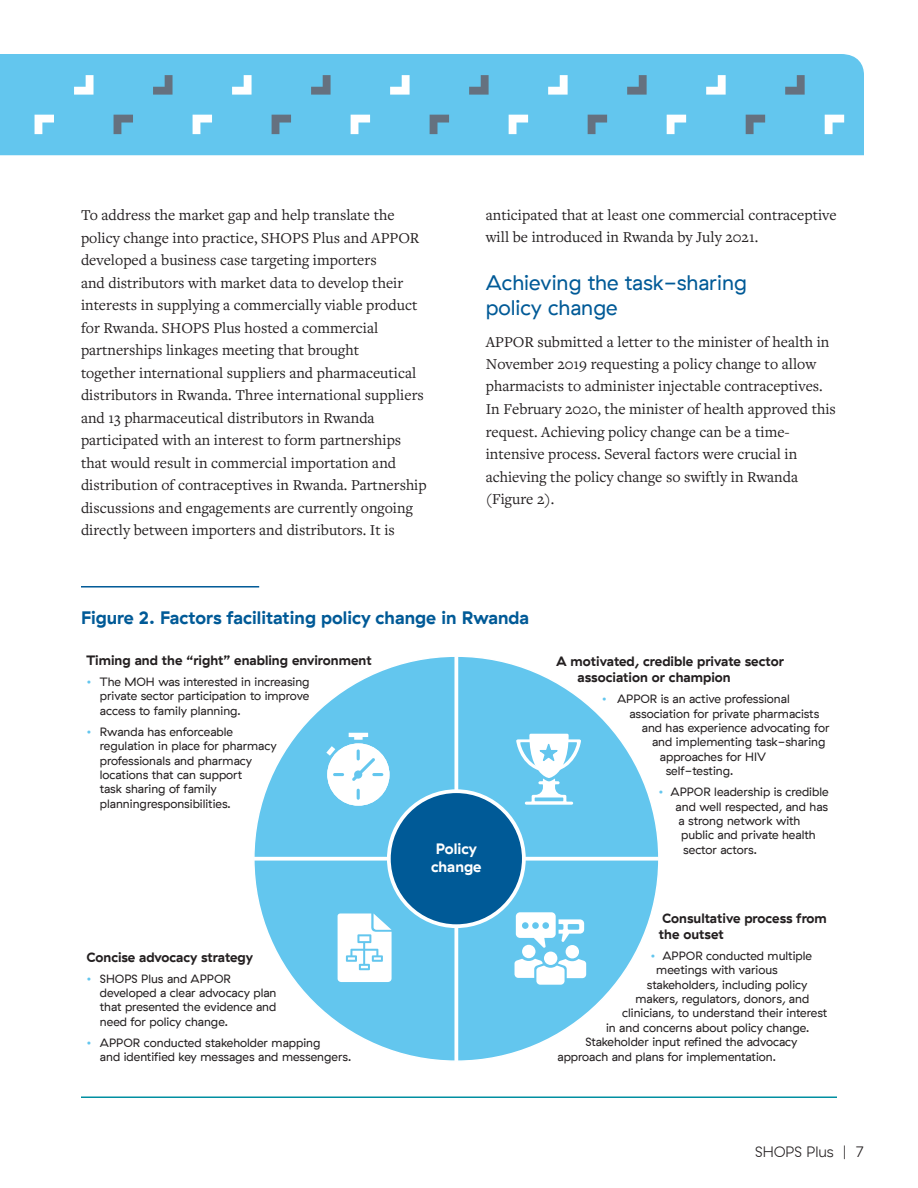
<style>
.page{position:relative;width:918px;height:1188px;background:#fff}
.page>*{position:absolute;margin:0;border:0;box-sizing:border-box;transform-origin:0 0}
.t1{font:21px/25.2px "GT Haptik";color:#005a97}
.t2{font:700 18px "GT Haptik";color:#005a97}
.t3{font:15.75px/22.5px "Freight Text Pro";color:#231f20}
.t4{font:300 15px "GT Haptik";color:#231f20}
.t5{font:700 13.5px/16.2px "GT Haptik";color:#231f20}
.t6{font:12px/14.4px "GT Haptik";color:#231f20}
.s1{color:#63c6ee}
</style>
<div class="page">
<div style="left:0;top:54px;width:864px;height:101px;background:#63c6ee"></div>
<svg style="left:74px;top:75px;width:20px;height:20px"></svg>
<svg style="left:114px;top:115px;width:19px;height:19px"></svg>
<svg style="left:153px;top:75px;width:20px;height:20px"></svg>
<svg style="left:193px;top:115px;width:19px;height:19px"></svg>
<svg style="left:232px;top:75px;width:20px;height:20px"></svg>
<svg style="left:272px;top:115px;width:19px;height:19px"></svg>
<svg style="left:311px;top:75px;width:20px;height:20px"></svg>
<svg style="left:351px;top:115px;width:19px;height:19px"></svg>
<svg style="left:390px;top:75px;width:20px;height:20px"></svg>
<svg style="left:430px;top:115px;width:19px;height:19px"></svg>
<svg style="left:469px;top:75px;width:20px;height:20px"></svg>
<svg style="left:509px;top:115px;width:19px;height:19px"></svg>
<svg style="left:548px;top:75px;width:20px;height:20px"></svg>
<svg style="left:588px;top:115px;width:19px;height:19px"></svg>
<svg style="left:627px;top:75px;width:20px;height:20px"></svg>
<svg style="left:667px;top:115px;width:19px;height:19px"></svg>
<svg style="left:706px;top:75px;width:20px;height:20px"></svg>
<svg style="left:746px;top:115px;width:19px;height:19px"></svg>
<svg style="left:785px;top:75px;width:20px;height:20px"></svg>
<svg style="left:825px;top:115px;width:19px;height:19px"></svg>
<svg style="left:35px;top:115px;width:19px;height:19px"></svg>
<hr style="left:81px;top:586px;width:178px;height:2px;background:#005a97">
<hr style="left:81px;top:1096px;width:756px;height:2px;background:#008fa1">
<div style="left:254px;top:656px;width:405px;height:405px;background:#63c6ee;border-radius:50%"></div>
<svg style="left:254px;top:857px;width:405px;height:4px"></svg>
<svg style="left:454px;top:656px;width:4px;height:405px"></svg>
<div style="left:389px;top:791px;width:135px;height:135px;background:#005a97;border-radius:50%"></div>
<div style="left:387px;top:789px;width:139px;height:139px;border:4px solid #fff;border-radius:50%"></div>
<svg style="left:516px;top:734px;width:65px;height:71px"></svg>
<svg style="left:327px;top:733px;width:63px;height:73px"></svg>
<div style="left:522px;top:945px;width:13px;height:13px;background:#fff;border-radius:50%"></div>
<div style="left:566px;top:945px;width:13px;height:13px;background:#fff;border-radius:50%"></div>
<div style="left:544px;top:952px;width:13px;height:13px;background:#fff;border-radius:50%"></div>
<svg style="left:515px;top:959px;width:71px;height:26px"></svg>
<svg style="left:516px;top:912px;width:68px;height:36px"></svg>
<div style="left:532px;top:922px;width:7px;height:7px;background:#63c6ee;border-radius:50%"></div>
<div style="left:542px;top:922px;width:7px;height:7px;background:#63c6ee;border-radius:50%"></div>
<div style="left:522px;top:922px;width:7px;height:7px;background:#63c6ee;border-radius:50%"></div>
<svg style="left:338px;top:913px;width:54px;height:69px;background:#e4f5fc"></svg>
<p class="t3" style="left:81px;top:203px;width:347px">To address the market gap and help translate the policy change into practice, SHOPS Plus and APPOR developed a business case targeting importers<br>and distributors with market data to develop their interests in supplying a commercially viable product for Rwanda. SHOPS Plus hosted a commercial partnerships linkages meeting that brought<br>together international suppliers and pharmaceutical distributors in Rwanda. Three international suppliers and 13 pharmaceutical distributors in Rwanda participated with an interest to form partnerships that would result in commercial importation and distribution of contraceptives in Rwanda. Partnership discussions and engagements are currently ongoing directly between importers and distributors. It is</p>
<p class="t3" style="left:486px;top:204px;width:352px;line-height:21.8px">anticipated that at least one commercial contraceptive will be introduced in Rwanda by July 2021.</p>
<p class="t1" style="left:486px;top:271px;width:263px">Achieving the task-sharing policy change</p>
<p class="t3" style="left:486px;top:330px;width:345px">APPOR submitted a letter to the minister of health in<br>November 2019 requesting a policy change to allow pharmacists to administer injectable contraceptives.</p>
<p class="t3" style="left:486px;top:398px;width:352px">In February 2020, the minister of health approved this request. Achieving policy change can be a time&shy;intensive process. Several factors were crucial in achieving the policy change so swiftly in Rwanda (Figure 2).</p>
<h2 class="t2" style="left:81px;top:606px;width:450px">Figure 2. Factors facilitating policy change in Rwanda</h2>
<h3 class="t5" style="left:86px;top:652px;width:287px">Timing and the “right” enabling environment</h3>
<p class="t6" style="left:100px;top:675px;width:211px;text-align:justify;text-indent:-13px"><span class="s1">•</span> The MOH was interested in increasing private sector participation to improve access to family planning.</p>
<p class="t6" style="left:100px;top:725px;width:178px;text-indent:-13px"><span class="s1">•</span> Rwanda has enforceable regulation in place for pharmacy professionals and pharmacy locations that can support<br>task sharing of family planningresponsibilities.</p>
<h3 class="t5" style="left:86px;top:949px;width:168px">Concise advocacy strategy</h3>
<p class="t6" style="left:100px;top:971px;width:178px;text-indent:-13px"><span class="s1">•</span> SHOPS Plus and APPOR developed a clear advocacy plan that presented the evidence and need for policy change.</p>
<p class="t6" style="left:100px;top:1035px;width:253px;text-indent:-14px"><span class="s1">•</span> APPOR conducted stakeholder mapping<br>and identified key messages and messengers.</p>
<h3 class="t5" style="left:578px;top:653px;width:208px;text-indent:-21px">A motivated, credible private sector association or champion</h3>
<p class="t6" style="left:602px;top:692px;width:190px"><span class="s1">•</span> APPOR is an active professional</p>
<p class="t6" style="left:629px;top:706px;width:191px">association for private pharmacists</p>
<p class="t6" style="left:642px;top:721px;width:189px">and has experience advocating for</p>
<p class="t6" style="left:652px;top:735px;width:175px">and implementing task-sharing</p>
<p class="t6" style="left:660px;top:750px;width:107px">approaches for HIV</p>
<p class="t6" style="left:666px;top:764px;width:69px">self-testing.</p>
<p class="t6" style="left:659px;top:785px;width:171px"><span class="s1">•</span> APPOR leadership is credible</p>
<p class="t6" style="left:676px;top:799px;width:154px">and well respected, and has</p>
<p class="t6" style="left:679px;top:814px;width:123px">a strong network with</p>
<p class="t6" style="left:681px;top:828px;width:136px">public and private health</p>
<p class="t6" style="left:683px;top:843px;width:75px">sector actors.</p>
<h3 class="t5" style="left:659px;top:910px;width:169px">Consultative process from the outset</h3>
<p class="t6" style="left:651px;top:949px;width:163px"><span class="s1">•</span> APPOR conducted multiple</p>
<p class="t6" style="left:656px;top:963px;width:123px">meetings with various</p>
<p class="t6" style="left:647px;top:977px;width:162px">stakeholders, including policy</p>
<p class="t6" style="left:635px;top:992px;width:175px">makers, regulators, donors, and</p>
<p class="t6" style="left:622px;top:1006px;width:207px">clinicians, to understand their interest</p>
<p class="t6" style="left:606px;top:1021px;width:205px">in and concerns about policy change.</p>
<p class="t6" style="left:586px;top:1035px;width:213px">Stakeholder input refined the advocacy</p>
<p class="t6" style="left:558px;top:1049px;width:220px">approach and plans for implementation.</p>
<p class="t4" style="left:755px;top:1143px;width:110px">SHOPS Plus | 7</p>
</div>
